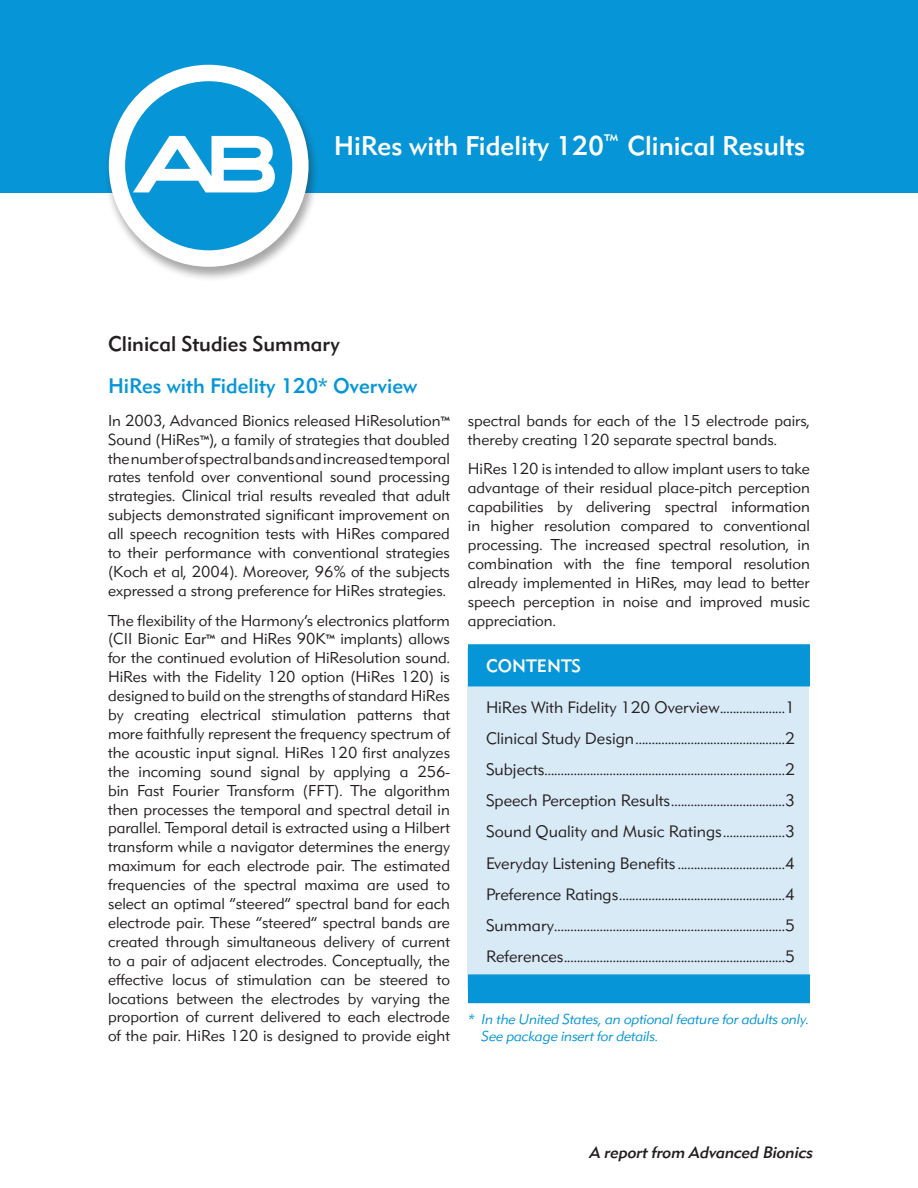
<style>
.page{position:relative;width:918px;height:1188px;background:#fff}
.page>*{position:absolute;margin:0;border:0;box-sizing:border-box;transform-origin:0 0}
.t1{font:500 27px "DH Sans";color:#fff}
.heading{font:500 21px "DH Sans";color:#0696d7}
.subhead{font:500 21px "DH Sans";color:#231f20}
.t2{font:500 18px "DH Sans";color:#fff}
.t3{font:300 16.5px "DH Sans";color:#231f20}
.t4{font:italic 500 16.5px "DH Sans";color:#231f20}
.following_paragraphs{font:300 15.75px/18.9px "DH Sans";color:#231f20;text-align:justify}
.intro_paragraph{font:300 15.75px/18.9px "DH Sans";color:#231f20;text-align:justify}
.figureBlue{font:italic 300 14.25px/17.1px "DH Sans";color:#0696d7}
.s1{font-weight:500;font-size:13.5px}
</style>
<div class="page">
<div style="left:0;top:0;width:918px;height:193px;background:#0696d7"></div>
<div style="left:104px;top:63px;width:216px;height:219px;background:#231f20;opacity:.4"></div>
<svg style="left:109px;top:65px;width:200px;height:202px"></svg>
<div style="left:467px;top:649px;width:342px;height:340px;background:#d9eaf7"></div>
<div style="left:468px;top:644px;width:342px;height:42px;background:#0696d7;border:2px solid #0696d7"></div>
<div style="left:468px;top:974px;width:342px;height:29px;background:#0696d7;border:2px solid #0696d7"></div>
<p class="t1" style="left:334px;top:129px;width:473px">HiRes with Fidelity 120<sup>™</sup> Clinical Results</p>
<p class="subhead" style="left:108px;top:331px;width:233px">Clinical Studies Summary</p>
<p class="heading" style="left:108px;top:373px;width:311px">HiRes with Fidelity 120* Overview</p>
<p class="intro_paragraph" style="left:108px;top:411px;width:344px">In 2003, Advanced Bionics released HiResolution<span class="s1">™ </span>Sound (HiRes<span class="s1">™</span>), a family of strategies that doubled the number of spectral bands and increased temporal rates tenfold over conventional sound processing strategies. Clinical trial results revealed that adult subjects demonstrated significant improvement on all speech recognition tests with HiRes compared to their performance with conventional strategies (Koch et al, 2004). Moreover, 96% of the subjects expressed a strong preference for HiRes strategies.</p>
<p class="following_paragraphs" style="left:108px;top:611px;width:344px">The flexibility of the Harmony’s electronics platform (CII Bionic Ear<span class="s1">™</span> and HiRes 90K<span class="s1">™</span> implants) allows for the continued evolution of HiResolution sound.<br>HiRes with the Fidelity 120 option (HiRes 120) is designed to build on the strengths of standard HiRes by creating electrical stimulation patterns that more faithfully represent the frequency spectrum of the acoustic input signal. HiRes 120 first analyzes the incoming sound signal by applying a 256- bin Fast Fourier Transform (FFT). The algorithm then processes the temporal and spectral detail in parallel. Temporal detail is extracted using a Hilbert transform while a navigator determines the energy maximum for each electrode pair. The estimated frequencies of the spectral maxima are used to select an optimal “steered” spectral band for each electrode pair. These “steered” spectral bands are created through simultaneous delivery of current to a pair of adjacent electrodes. Conceptually, the effective locus of stimulation can be steered to locations between the electrodes by varying the proportion of current delivered to each electrode of the pair. HiRes 120 is designed to provide eight</p>
<p class="following_paragraphs" style="left:468px;top:411px;width:344px">spectral bands for each of the 15 electrode pairs, thereby creating 120 separate spectral bands.</p>
<p class="following_paragraphs" style="left:468px;top:460px;width:344px">HiRes 120 is intended to allow implant users to take advantage of their residual place-pitch perception capabilities by delivering spectral information in higher resolution compared to conventional processing. The increased spectral resolution, in combination with the fine temporal resolution already implemented in HiRes, may lead to better speech perception in noise and improved music appreciation.</p>
<p class="t2" style="left:486px;top:655px;width:96px">CONTENTS</p>
<p class="t3" style="left:486px;top:697px;width:311px">HiRes With Fidelity 120 Overview....................1</p>
<p class="t3" style="left:486px;top:729px;width:311px">Clinical Study Design..............................................2</p>
<p class="t3" style="left:486px;top:760px;width:311px">Subjects..........................................................................2</p>
<p class="t3" style="left:486px;top:791px;width:311px">Speech Perception Results...................................3</p>
<p class="t3" style="left:486px;top:822px;width:311px">Sound Quality and Music Ratings...................3</p>
<p class="t3" style="left:486px;top:853px;width:311px">Everyday Listening Benefits .................................4</p>
<p class="t3" style="left:486px;top:884px;width:311px">Preference Ratings...................................................4</p>
<p class="t3" style="left:486px;top:915px;width:311px">Summary.......................................................................5</p>
<p class="t3" style="left:486px;top:947px;width:311px">References....................................................................5</p>
<p class="figureBlue" style="left:481px;top:1010px;width:328px;text-indent:-14px">* In the United States, an optional feature for adults only.<br>See package insert for details.</p>
<p class="t4" style="left:589px;top:1142px;width:225px">A report from Advanced Bionics</p>
</div>
